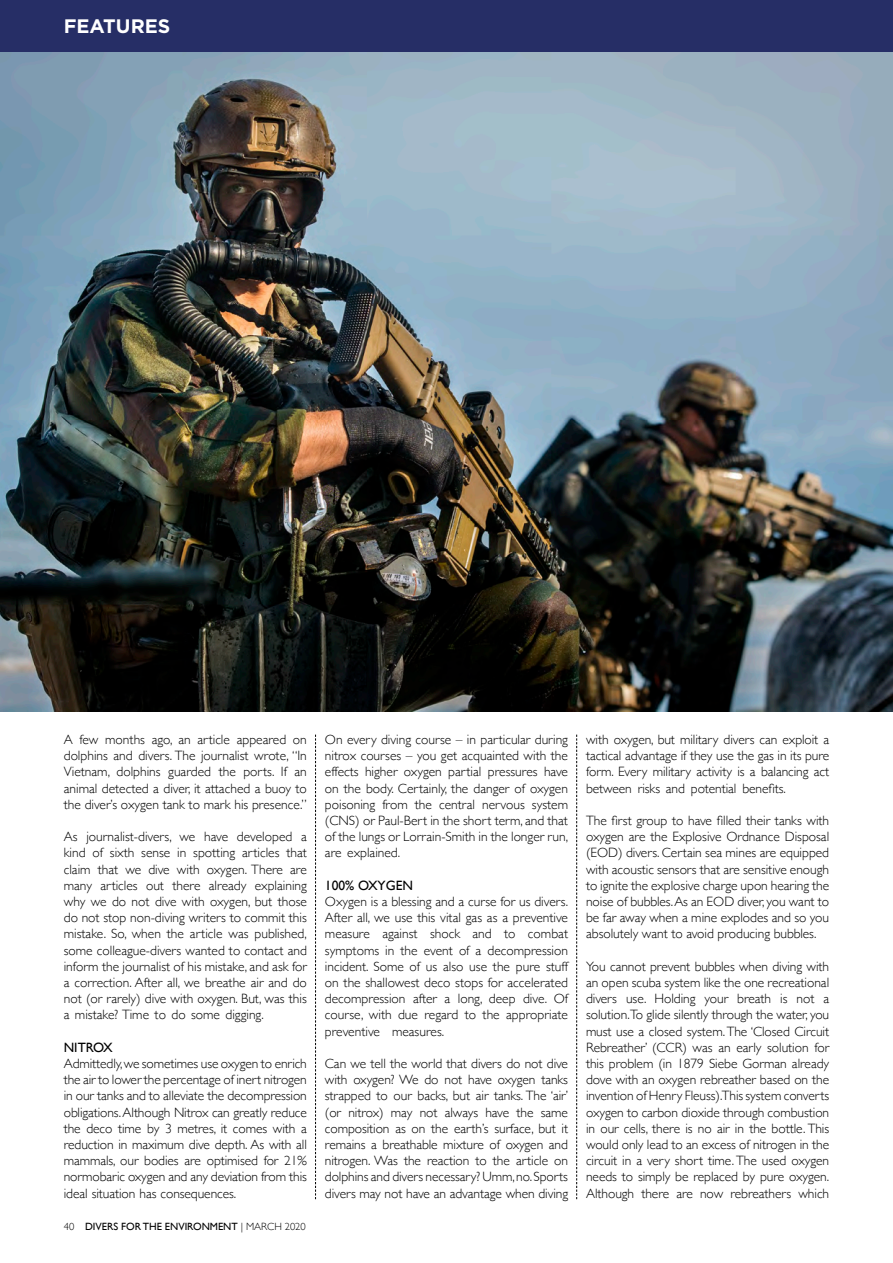
<style>
.page{position:relative;width:893px;height:1263px;background:#fff}
.page>*{position:absolute;margin:0;border:0;box-sizing:border-box;transform-origin:0 0}
.t1{font:700 19.5px "Gotham";color:#fff}
.t2{font:300 13.5px/16.2px "Gill Sans";color:#000;text-align:justify}
.t3{font:13.5px "Gill Sans";color:#000}
.t4{font:10.5px "Gill Sans";color:#000}
.s1{font-weight:300}
</style>
<div class="page">
<img style="left:0;top:51px;width:893px;height:660px">
<div style="left:0;top:0;width:893px;height:51px;background:#262e66"></div>
<svg style="left:315px;top:735px;width:1px;height:464px"></svg>
<svg style="left:576px;top:735px;width:1px;height:464px"></svg>
<p class="t1" style="left:64px;top:14px;width:108px">FEATURES</p>
<p class="t2" style="left:64px;top:731px;width:245px">A few months ago, an article appeared on dolphins and divers. The journalist wrote, “In Vietnam, dolphins guarded the ports. If an animal detected a diver, it attached a buoy to the diver’s oxygen tank to mark his presence.”</p>
<p class="t2" style="left:64px;top:828px;width:245px">As journalist-divers, we have developed a kind of sixth sense in spotting articles that claim that we dive with oxygen. There are many articles out there already explaining why we do not dive with oxygen, but those do not stop non-diving writers to commit this mistake. So, when the article was published, some colleague-divers wanted to contact and inform the journalist of his mistake, and ask for a correction. After all, we breathe air and do not (or rarely) dive with oxygen. But, was this a mistake? Time to do some digging.</p>
<p class="t3" style="left:64px;top:1039px;width:51px">NITROX</p>
<p class="t2" style="left:64px;top:1055px;width:245px">Admittedly, we sometimes use oxygen to enrich the air to lower the percentage of inert nitrogen in our tanks and to alleviate the decompression obligations. Although Nitrox can greatly reduce the deco time by 3 metres, it comes with a reduction in maximum dive depth. As with all mammals, our bodies are optimised for 21% normobaric oxygen and any deviation from this ideal situation has consequences.</p>
<p class="t4" style="left:64px;top:1220px;width:244px"><span class="s1">40</span> DIVERS FOR THE ENVIRONMENT <span class="s1">| MARCH 2020</span></p>
<p class="t2" style="left:325px;top:731px;width:245px">On every diving course – in particular during nitrox courses – you get acquainted with the effects higher oxygen partial pressures have on the body. Certainly, the danger of oxygen poisoning from the central nervous system (CNS) or Paul-Bert in the short term, and that of the lungs or Lorrain-Smith in the longer run, are explained.</p>
<p class="t3" style="left:325px;top:877px;width:90px">100% OXYGEN</p>
<p class="t2" style="left:325px;top:893px;width:245px">Oxygen is a blessing and a curse for us divers.<br>After all, we use this vital gas as a preventive measure against shock and to combat symptoms in the event of a decompression incident. Some of us also use the pure stuff on the shallowest deco stops for accelerated decompression after a long, deep dive. Of course, with due regard to the appropriate preventive measures.</p>
<p class="t2" style="left:325px;top:1055px;width:245px">Can we tell the world that divers do not dive with oxygen? We do not have oxygen tanks strapped to our backs, but air tanks. The ‘air’ (or nitrox) may not always have the same composition as on the earth’s surface, but it remains a breathable mixture of oxygen and nitrogen. Was the reaction to the article on dolphins and divers necessary? Umm, no. Sports divers may not have an advantage when diving</p>
<p class="t2" style="left:586px;top:731px;width:245px">with oxygen, but military divers can exploit a tactical advantage if they use the gas in its pure form. Every military activity is a balancing act between risks and potential benefits.</p>
<p class="t2" style="left:586px;top:812px;width:245px">The first group to have filled their tanks with oxygen are the Explosive Ordnance Disposal (EOD) divers. Certain sea mines are equipped with acoustic sensors that are sensitive enough to ignite the explosive charge upon hearing the noise of bubbles. As an EOD diver, you want to be far away when a mine explodes and so you absolutely want to avoid producing bubbles.</p>
<p class="t2" style="left:586px;top:958px;width:245px">You cannot prevent bubbles when diving with an open scuba system like the one recreational divers use. Holding your breath is not a solution.To glide silently through the water, you must use a closed system. The ‘Closed Circuit Rebreather’ (CCR) was an early solution for this problem (in 1879 Siebe Gorman already dove with an oxygen rebreather based on the invention of Henry Fleuss).This system converts oxygen to carbon dioxide through combustion in our cells, there is no air in the bottle. This would only lead to an excess of nitrogen in the circuit in a very short time. The used oxygen needs to simply be replaced by pure oxygen.<br>Although there are now rebreathers which</p>
</div>
